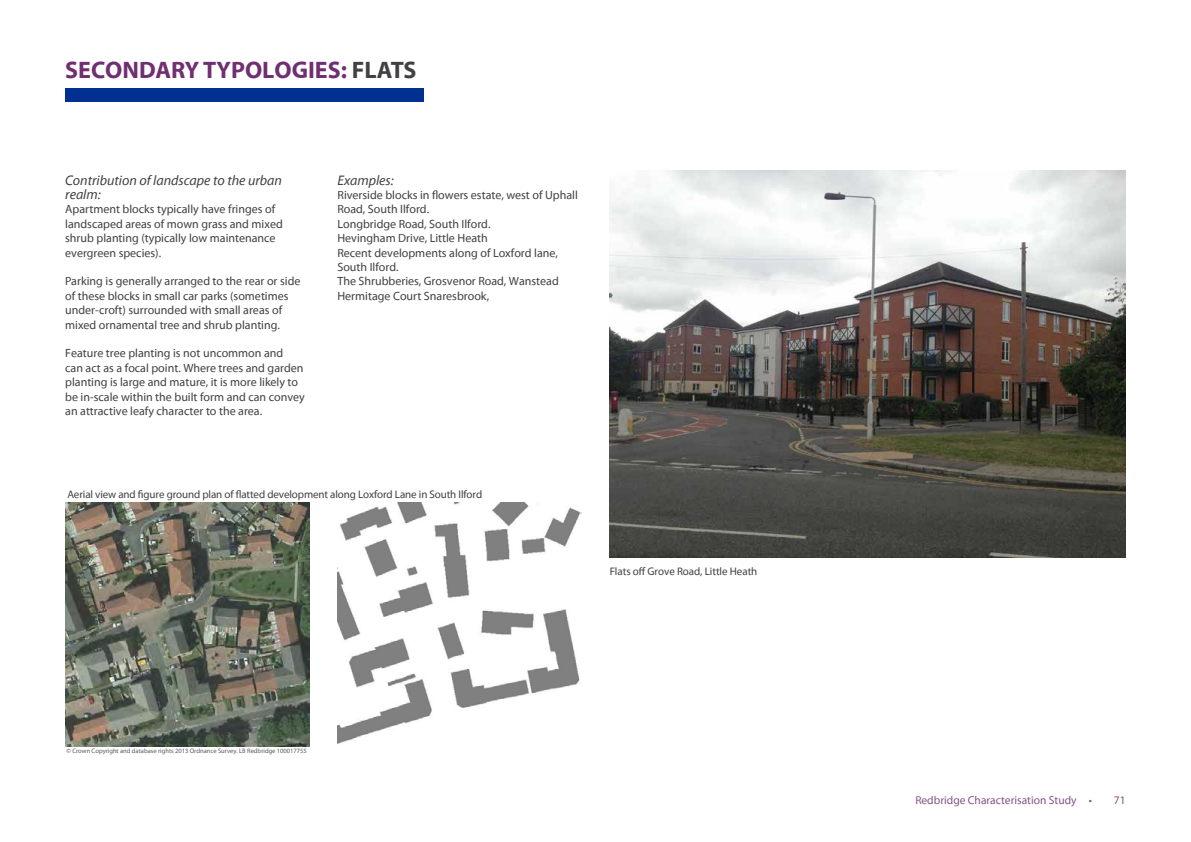
<style>
.page{position:relative;width:1191px;height:842px;background:#fff}
.page>*{position:absolute;margin:0;border:0;box-sizing:border-box;transform-origin:0 0}
.t1{font:700 24px "Myriad Pro";color:#702f70}
.t2{font:italic 14px/14.4px "Myriad Pro";color:#414042}
.t3{font:12px/14.4px "Myriad Pro";color:#414042}
.t4{font:11.5px "Myriad Pro";color:#865383}
.t5{font:11px "Myriad Pro";letter-spacing:-.01em;color:#414042}
.t6{font:6.5px "Myriad Pro";color:#58595b}
.s1{color:#414042}
</style>
<div class="page">
<img style="left:609px;top:170px;width:516px;height:387px">
<img style="left:65px;top:502px;width:244px;height:244px">
<img style="left:337px;top:502px;width:244px;height:242px">
<div style="left:65px;top:88px;width:359px;height:13px;background:#003090"></div>
<h1 class="t1" style="left:65px;top:56px;width:353px">SECONDARY TYPOLOGIES: <span class="s1">FLATS</span></h1>
<p class="t2" style="left:65px;top:173px;width:218px">Contribution of landscape to the urban realm:</p>
<p class="t3" style="left:65px;top:202px;width:219px">Apartment blocks typically have fringes of landscaped areas of mown grass and mixed shrub planting (typically low maintenance evergreen species).</p>
<p class="t3" style="left:65px;top:274px;width:237px">Parking is generally arranged to the rear or side of these blocks in small car parks (sometimes under-croft) surrounded with small areas of mixed ornamental tree and shrub planting.</p>
<p class="t3" style="left:65px;top:346px;width:241px">Feature tree planting is not uncommon and<br>can act as a focal point. Where trees and garden planting is large and mature, it is more likely to be in-scale within the built form and can convey an attractive leafy character to the area.</p>
<p class="t2" style="left:337px;top:173px;width:58px">Examples:</p>
<p class="t3" style="left:337px;top:188px;width:242px">Riverside blocks in flowers estate, west of Uphall Road, South Ilford.<br>Longbridge Road, South Ilford.<br>Hevingham Drive, Little Heath<br>Recent developments along of Loxford lane, South Ilford.<br>The Shrubberies, Grosvenor Road, Wanstead Hermitage Court Snaresbrook,</p>
<p class="t5" style="left:67px;top:488px;width:416px">Aerial view and figure ground plan of flatted development along Loxford Lane in South Ilford</p>
<p class="t5" style="left:609px;top:565px;width:149px">Flats off Grove Road, Little Heath</p>
<p class="t6" style="left:67px;top:747px;width:242px">© Crown Copyright and database rights 2013 Ordnance Survey. LB Redbridge 100017755</p>
<p class="t4" style="left:915px;top:794px;width:178px">Redbridge Characterisation Study •</p>
<p class="t4" style="left:1114px;top:794px;width:13px">71</p>
</div>
